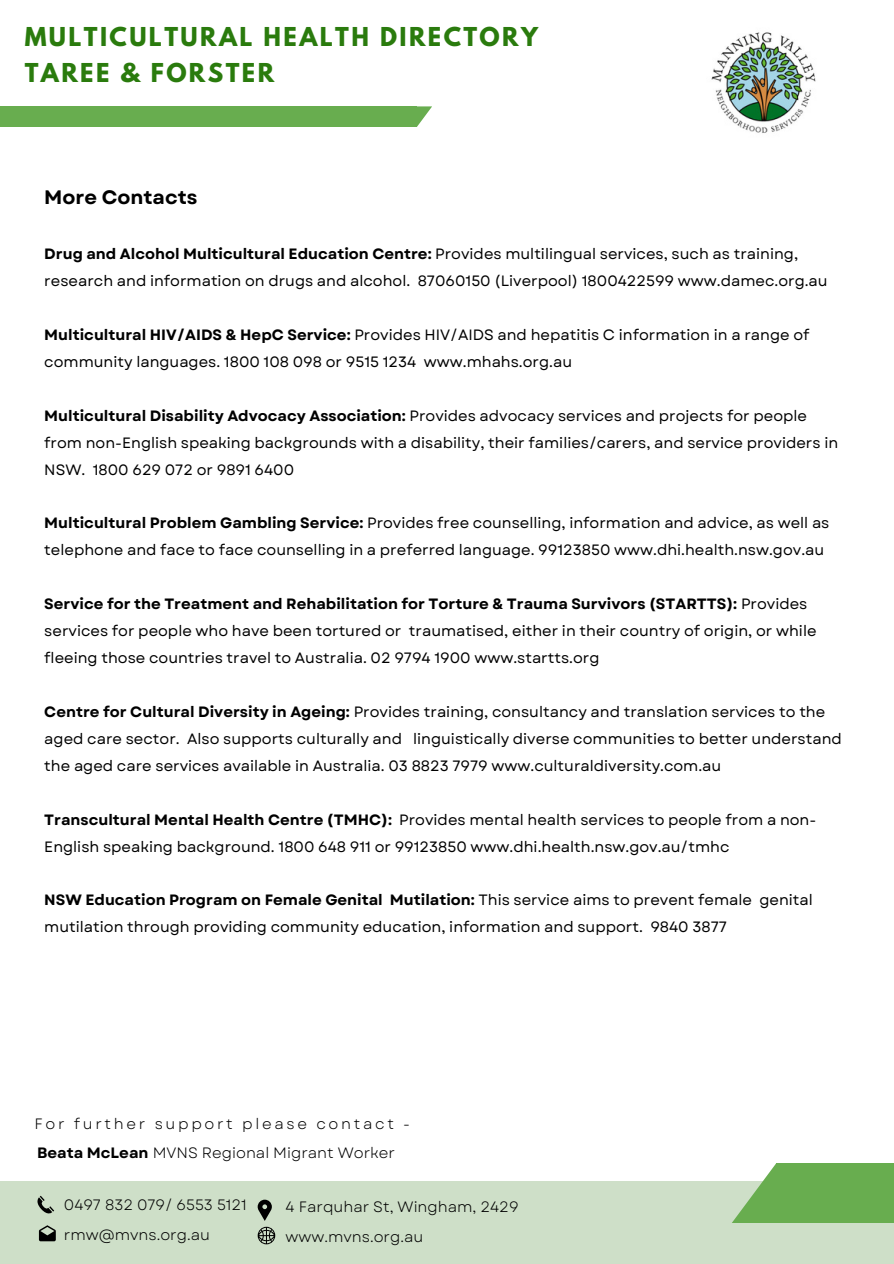
<style>
.page{position:relative;width:894px;height:1264px;background:#fff}
.page>*{position:absolute;margin:0;border:0;box-sizing:border-box;transform-origin:0 0}
.t1{font:700 23.1px/36px "League Spartan";letter-spacing:.105em;color:#2a7b0d}
.t2{font:700 19.5px "Garet";color:#000}
.t3{font:15px/26.8px "Garet";color:#000}
.t4{font:15px "Garet";color:#000}
.t5{font:15px "Garet";letter-spacing:.18em;color:#000}
.s1{font-weight:700}
</style>
<div class="page">
<div style="left:0;top:1180px;width:893px;height:83px;background:#cedfc8"></div>
<svg style="left:39px;top:1225px;width:17px;height:16px"></svg>
<svg style="left:37px;top:1195px;width:17px;height:19px"></svg>
<svg style="left:257px;top:1199px;width:15px;height:21px"></svg>
<svg style="left:257px;top:1226px;width:18px;height:18px"></svg>
<div style="left:0;top:106px;width:416px;height:21px;background:#68ad4f"></div>
<svg style="left:416px;top:106px;width:16px;height:21px"></svg>
<div style="left:776px;top:1163px;width:117px;height:60px;background:#68ad4f"></div>
<svg style="left:731px;top:1163px;width:45px;height:60px"></svg>
<img style="left:711px;top:32px;width:105px;height:101px">
<p class="t1" style="left:25px;top:22px;width:514px">MULTICULTURAL HEALTH DIRECTORY<br>TAREE &amp; FORSTER</p>
<h3 class="t2" style="left:44px;top:183px;width:155px">More Contacts</h3>
<h1 class="t3" style="left:44px;top:240px;width:784px"><span class="s1">Drug and Alcohol Multicultural Education Centre:</span> Provides multilingual services, such as training, research and information on drugs and alcohol. 87060150 (Liverpool) 1800422599 www.damec.org.au</h1>
<p class="t3" style="left:44px;top:321px;width:766px"><span class="s1">Multicultural HIV/AIDS &amp; HepC Service:</span> Provides HIV/AIDS and hepatitis C information in a range of community languages. 1800 108 098 or 9515 1234 www.mhahs.org.au</p>
<p class="t3" style="left:44px;top:402px;width:795px"><span class="s1">Multicultural Disability Advocacy Association:</span> Provides advocacy services and projects for people from non-English speaking backgrounds with a disability, their families/carers, and service providers in<br>NSW. 1800 629 072 or 9891 6400</p>
<p class="t3" style="left:44px;top:510px;width:786px"><span class="s1">Multicultural Problem Gambling Service:</span> Provides free counselling, information and advice, as well as telephone and face to face counselling in a preferred language. 99123850 www.dhi.health.nsw.gov.au</p>
<p class="t3" style="left:44px;top:590px;width:773px"><span class="s1">Service for the Treatment and Rehabilitation for Torture &amp; Trauma Survivors (STARTTS):</span> Provides services for people who have been tortured or traumatised, either in their country of origin, or while fleeing those countries travel to Australia. 02 9794 1900 www.startts.org</p>
<p class="t3" style="left:44px;top:698px;width:798px"><span class="s1">Centre for Cultural Diversity in Ageing:</span> Provides training, consultancy and translation services to the aged care sector. Also supports culturally and linguistically diverse communities to better understand the aged care services available in Australia. 03 8823 7979 www.culturaldiversity.com.au</p>
<p class="t3" style="left:44px;top:806px;width:773px"><span class="s1">Transcultural Mental Health Centre (TMHC):</span> Provides mental health services to people from a non-<br>English speaking background. 1800 648 911 or 99123850 www.dhi.health.nsw.gov.au/tmhc</p>
<p class="t3" style="left:44px;top:886px;width:769px"><span class="s1">NSW Education Program on Female Genital Mutilation:</span> This service aims to prevent female genital mutilation through providing community education, information and support. 9840 3877</p>
<p class="t5" style="left:34px;top:1112px;width:377px">For further support please contact -</p>
<p class="t4" style="left:37px;top:1141px;width:359px"><span class="s1">Beata McLean</span> MVNS Regional Migrant Worker</p>
<p class="t4" style="left:64px;top:1194px;width:184px">0497 832 079/ 6553 5121</p>
<p class="t4" style="left:64px;top:1223px;width:147px">rmw@mvns.org.au</p>
<p class="t4" style="left:285px;top:1196px;width:234px">4 Farquhar St, Wingham, 2429</p>
<p class="t4" style="left:285px;top:1225px;width:139px">www.mvns.org.au</p>
</div>
